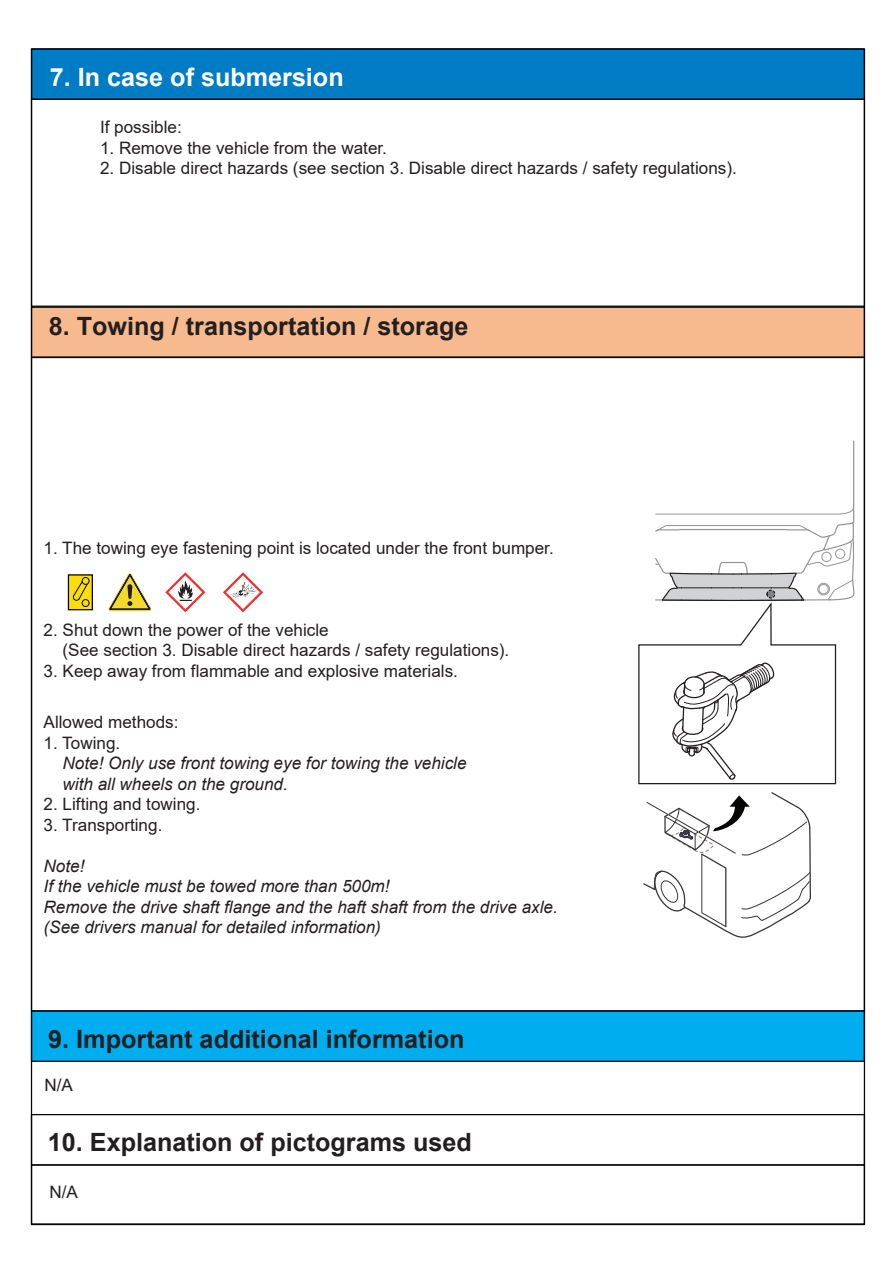
<style>
.page{position:relative;width:893px;height:1263px;background:#fff}
.page>*{position:absolute;margin:0;border:0;box-sizing:border-box;transform-origin:0 0}
.t1{font:700 25.2px "Arial";color:#231f20}
.t2{font:700 25.2px "Arial";color:#fff}
.t3{font:17.1px/20.5px "Arial";color:#231f20}
.t4{font:italic 17.1px/20.5px "Arial";color:#231f20}
</style>
<div class="page">
<div style="left:32px;top:49px;width:832px;height:50px;background:#007cc4"></div>
<div style="left:32px;top:308px;width:832px;height:50px;background:#f6ba8e"></div>
<div style="left:32px;top:1011px;width:832px;height:50px;background:#00aeef"></div>
<div style="left:31px;top:48px;width:834px;height:52px;border:1px solid #050504"></div>
<div style="left:31px;top:99px;width:834px;height:208px;border:1px solid #050504"></div>
<div style="left:31px;top:307px;width:834px;height:51px;border:1px solid #050504"></div>
<div style="left:31px;top:1010px;width:834px;height:52px;border:1px solid #050504"></div>
<div style="left:31px;top:1114px;width:834px;height:51px;border:1px solid #050504"></div>
<div style="left:31px;top:1164px;width:834px;height:61px;border:1px solid #050504"></div>
<svg style="left:165px;top:572px;width:40px;height:40px"></svg>
<svg style="left:223px;top:572px;width:40px;height:40px"></svg>
<div style="left:68px;top:574px;width:25px;height:36px;background:#fbdd08;border:1px solid #050504"></div>
<div style="left:82px;top:599px;width:7px;height:8px;border:1px solid #050504;border-radius:50%"></div>
<div style="left:82px;top:577px;width:7px;height:8px;border:1px solid #050504;border-radius:50%"></div>
<svg style="left:73px;top:581px;width:15px;height:20px"></svg>
<svg style="left:108px;top:573px;width:43px;height:38px"></svg>
<svg style="left:638px;top:440px;width:217px;height:498px"></svg>
<h1 class="t2" style="left:50px;top:59px;width:295px">7. In case of submersion</h1>
<p class="t3" style="left:100px;top:117px;width:83px">If possible:</p>
<p class="t3" style="left:100px;top:137px;width:289px">1. Remove the vehicle from the water.</p>
<p class="t3" style="left:100px;top:158px;width:638px">2. Disable direct hazards (see section 3. Disable direct hazards / safety regulations).</p>
<h1 class="t1" style="left:49px;top:308px;width:421px">8. Towing / transportation / storage</h1>
<p class="t3" style="left:44px;top:537px;width:512px">1. The towing eye fastening point is located under the front bumper.</p>
<p class="t3" style="left:63px;top:619px;width:448px;text-indent:-19px">2. Shut down the power of the vehicle<br>(See section 3. Disable direct hazards / safety regulations).</p>
<p class="t3" style="left:44px;top:660px;width:416px">3. Keep away from flammable and explosive materials.</p>
<p class="t3" style="left:44px;top:712px;width:136px">Allowed methods:</p>
<p class="t3" style="left:44px;top:732px;width:78px">1. Towing.</p>
<p class="t4" style="left:63px;top:753px;width:405px">Note! Only use front towing eye for towing the vehicle with all wheels on the ground.</p>
<p class="t3" style="left:44px;top:794px;width:158px">2. Lifting and towing.</p>
<p class="t3" style="left:44px;top:814px;width:120px">3. Transporting.</p>
<p class="t4" style="left:44px;top:856px;width:516px">Note!<br>If the vehicle must be towed more than 500m!<br>Remove the drive shaft flange and the haft shaft from the drive axle. (See drivers manual for detailed information)</p>
<h1 class="t1" style="left:48px;top:1021px;width:418px">9. Important additional information</h1>
<p class="t3" style="left:44px;top:1075px;width:30px">N/A</p>
<h1 class="t1" style="left:48px;top:1124px;width:425px">10. Explanation of pictograms used</h1>
<p class="t3" style="left:49px;top:1182px;width:30px">N/A</p>
</div>
